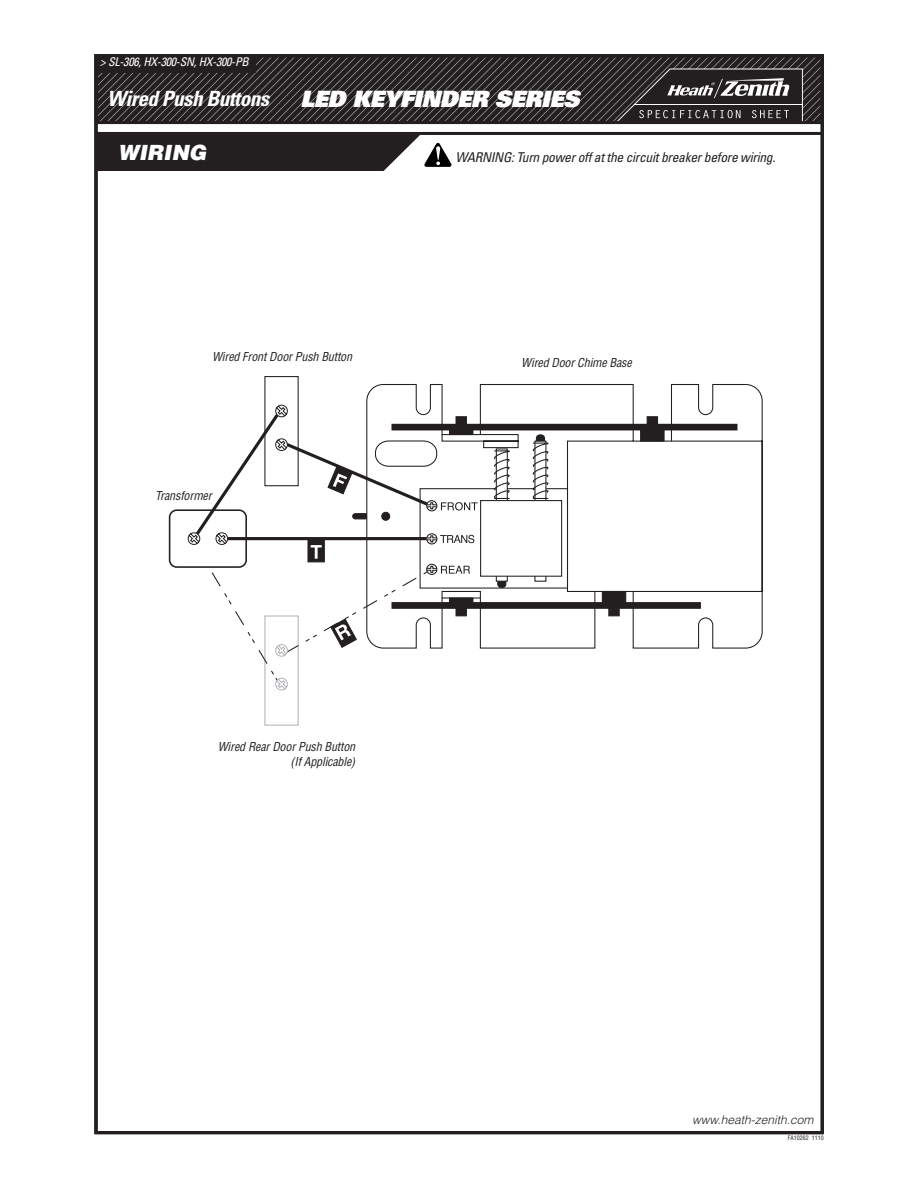
<style>
.page{position:relative;width:918px;height:1188px;background:#fff}
.page>*{position:absolute;margin:0;border:0;box-sizing:border-box;transform-origin:0 0}
.SubHeader-Benefits{font:italic 900 22.5px "Univers";letter-spacing:-.02em;color:#fff}
.SubHeader-Benefits-2{font:italic 700 condensed 21px "Univers";letter-spacing:-.02em;color:#fff}
.Section_Header{font:italic 900 21px "Helvetica";color:#fff}
.SubHeader-Benefits-3{font:italic condensed 13.5px "Univers";letter-spacing:-.02em;color:#231f20}
.Bullet_Text{font:italic condensed 12px "Helvetica";letter-spacing:-.01em;color:#231f20}
.SubHeader-Benefits-4{font:italic condensed 12px "Univers";letter-spacing:-.02em;color:#fff}
.t1{font:italic 300 12px "Helvetica";color:#231f20}
.t2{font:condensed 6px "Helvetica";color:#231f20}
</style>
<div class="page">
<svg style="left:98px;top:58px;width:722px;height:62px;background:#373435"></svg>
<hr style="left:634px;top:104px;width:168px;height:1px;background:#fff">
<div style="left:94px;top:54px;width:730px;height:70px;border:3px solid #231f20"></div>
<div style="left:97px;top:57px;width:159px;height:16px;background:#231f20"></div>
<hr style="left:96px;top:132px;width:726px;height:3px;background:#231f20">
<svg style="left:97px;top:135px;width:355px;height:36px;background:#3a3738"></svg>
<div style="left:264px;top:376px;width:35px;height:110px;border:1px solid #231f20"></div>
<div style="left:264px;top:615px;width:35px;height:111px;border:1px solid #b2b3b7"></div>
<div style="left:169px;top:509px;width:78px;height:59px;border:2px solid #231f20;border-radius:7px"></div>
<svg style="left:374px;top:384px;width:389px;height:265px"></svg>
<svg style="left:186px;top:405px;width:377px;height:287px"></svg>
<p class="SubHeader-Benefits-4" style="left:100px;top:55px;width:150px">&gt; SL-306, HX-300-SN, HX-300-PB</p>
<p class="SubHeader-Benefits-2" style="left:107px;top:86px;width:164px">Wired Push Buttons</p>
<p class="SubHeader-Benefits" style="left:301px;top:84px;width:280px">LED KEYFINDER SERIES</p>
<p class="Section_Header" style="left:118px;top:139px;width:90px">WIRING</p>
<p class="SubHeader-Benefits-3" style="left:456px;top:149px;width:321px">WARNING: Turn power off at the circuit breaker before wiring.</p>
<p class="Bullet_Text" style="left:212px;top:349px;width:142px">Wired Front Door Push Button</p>
<p class="Bullet_Text" style="left:155px;top:488px;width:58px">Transformer</p>
<p class="Bullet_Text" style="left:218px;top:740px;width:139px">Wired Rear Door Push Button</p>
<p class="Bullet_Text" style="left:291px;top:754px;width:66px">(If Applicable)</p>
<p class="Bullet_Text" style="left:521px;top:355px;width:112px">Wired Door Chime Base</p>
<p class="t1" style="left:692px;top:1113px;width:123px">www.heath-zenith.com</p>
<p class="t2" style="left:788px;top:1134px;width:37px">FA10262 1110</p>
</div>
